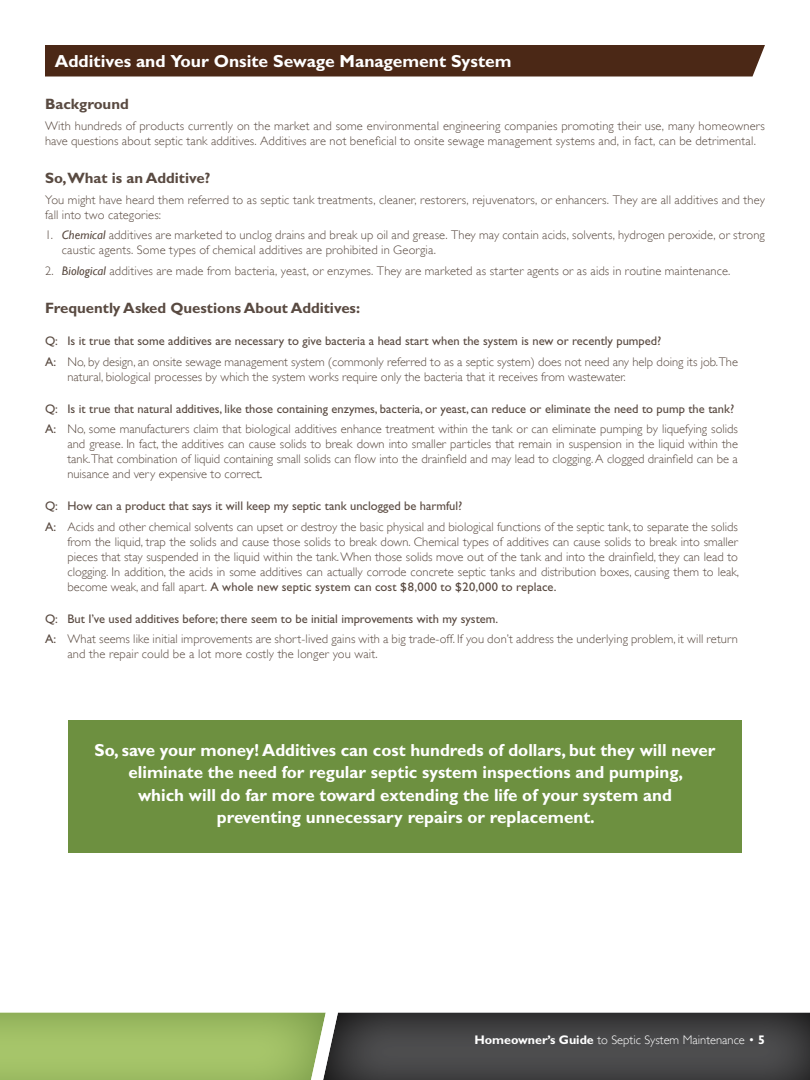
<style>
.page{position:relative;width:810px;height:1080px;background:#fff}
.page>*{position:absolute;margin:0;border:0;box-sizing:border-box;transform-origin:0 0}
._15_SubSub_Bold_10_L{font:700 17.5px/22.5px "Gill Sans";color:#fff;text-align:center}
._15_Header_Shape{font:700 17.5px "Gill Sans";color:#fff}
._15_SubSub_Bold_12_L{font:700 15px "Gill Sans";color:#594a41}
._15_Q_A_A{font:300 12.5px/15px "Gill Sans";letter-spacing:.01em;color:#594a41}
._15_Paragraphs_10{font:300 12.5px/15px "Gill Sans";letter-spacing:.01em;color:#594a41}
._15_Q_A_Q{font:12.5px "Gill Sans";color:#594a41}
.t1{font:300 12.5px "Gill Sans";color:#fff}
.s1{font-weight:400;font-style:italic}
.s2{font-weight:400}
.s3{font-weight:700}
</style>
<div class="page">
<svg style="left:0;top:1012px;width:319px;height:68px;background:#9fbe66"></svg>
<div style="left:319px;top:1010px;width:491px;height:70px;background:#939598;opacity:.6"></div>
<div style="left:45px;top:45px;width:720px;height:32px;background:#4b2816"></div>
<div style="left:68px;top:720px;width:674px;height:133px;background:#6d9040"></div>
<p class="_15_Header_Shape" style="left:55px;top:51px;width:458px">Additives and Your Onsite Sewage Management System</p>
<p class="_15_SubSub_Bold_12_L" style="left:45px;top:95px;width:85px">Background</p>
<p class="_15_Paragraphs_10" style="left:45px;top:118px;width:722px">With hundreds of products currently on the market and some environmental engineering companies promoting their use, many homeowners have questions about septic tank additives. Additives are not beneficial to onsite sewage management systems and, in fact, can be detrimental.</p>
<p class="_15_SubSub_Bold_12_L" style="left:45px;top:169px;width:167px">So,What is an Additive?</p>
<p class="_15_Paragraphs_10" style="left:45px;top:192px;width:721px">You might have heard them referred to as septic tank treatments, cleaner, restorers, rejuvenators, or enhancers. They are all additives and they fall into two categories:</p>
<p class="_15_Q_A_A" style="left:62px;top:228px;width:705px;text-indent:-17px">1. <span class="s1">Chemical</span> additives are marketed to unclog drains and break up oil and grease. They may contain acids, solvents, hydrogen peroxide, or strong caustic agents. Some types of chemical additives are prohibited in Georgia.</p>
<p class="_15_Q_A_A" style="left:45px;top:263px;width:687px">2. <span class="s1">Biological</span> additives are made from bacteria, yeast, or enzymes. They are marketed as starter agents or as aids in routine maintenance.</p>
<p class="_15_SubSub_Bold_12_L" style="left:45px;top:299px;width:317px">Frequently Asked Questions About Additives:</p>
<p class="_15_Q_A_Q" style="left:45px;top:334px;width:618px">Q: Is it true that some additives are necessary to give bacteria a head start when the system is new or recently pumped?</p>
<p class="_15_Q_A_A" style="left:68px;top:354px;width:672px;text-indent:-22px"><span class="s2">A:</span> No, by design, an onsite sewage management system (commonly referred to as a septic system) does not need any help doing its job.The natural, biological processes by which the system works require only the bacteria that it receives from wastewater.</p>
<p class="_15_Q_A_Q" style="left:45px;top:401px;width:691px">Q: Is it true that natural additives, like those containing enzymes, bacteria, or yeast, can reduce or eliminate the need to pump the tank?</p>
<p class="_15_Q_A_A" style="left:68px;top:422px;width:672px;text-align:justify;text-indent:-22px"><span class="s2">A:</span> No, some manufacturers claim that biological additives enhance treatment within the tank or can eliminate pumping by liquefying solids and grease. In fact, the additives can cause solids to break down into smaller particles that remain in suspension in the liquid within the tank.That combination of liquid containing small solids can flow into the drainfield and may lead to clogging. A clogged drainfield can be a nuisance and very expensive to correct<span class="s1">.</span></p>
<p class="_15_Q_A_Q" style="left:45px;top:499px;width:419px">Q: How can a product that says it will keep my septic tank unclogged be harmful?</p>
<p class="_15_Q_A_A" style="left:68px;top:519px;width:673px;text-align:justify;text-indent:-22px"><span class="s2">A:</span> Acids and other chemical solvents can upset or destroy the basic physical and biological functions of the septic tank, to separate the solids from the liquid, trap the solids and cause those solids to break down. Chemical types of additives can cause solids to break into smaller pieces that stay suspended in the liquid within the tank. When those solids move out of the tank and into the drainfield, they can lead to clogging. In addition, the acids in some additives can actually corrode concrete septic tanks and distribution boxes, causing them to leak, become weak, and fall apart. <span class="s2">A whole new septic system can cost $8,000 to $20,000 to replace.</span></p>
<p class="_15_Q_A_Q" style="left:45px;top:611px;width:455px">Q: But I’ve used additives before; there seem to be initial improvements with my system.</p>
<p class="_15_Q_A_A" style="left:68px;top:632px;width:672px;text-indent:-22px"><span class="s2">A:</span> What seems like initial improvements are short-lived gains with a big trade-off. If you don’t address the underlying problem, it will return and the repair could be a lot more costly the longer you wait.</p>
<p class="_15_SubSub_Bold_10_L" style="left:94px;top:738px;width:623px">So, save your money! Additives can cost hundreds of dollars, but they will never eliminate the need for regular septic system inspections and pumping,<br>which will do far more toward extending the life of your system and preventing unnecessary repairs or replacement.</p>
<p class="t1" style="left:474px;top:1033px;width:292px"><span class="s3">Homeowner’s Guide</span> to Septic System Maintenance • <span class="s3">5</span></p>
</div>
